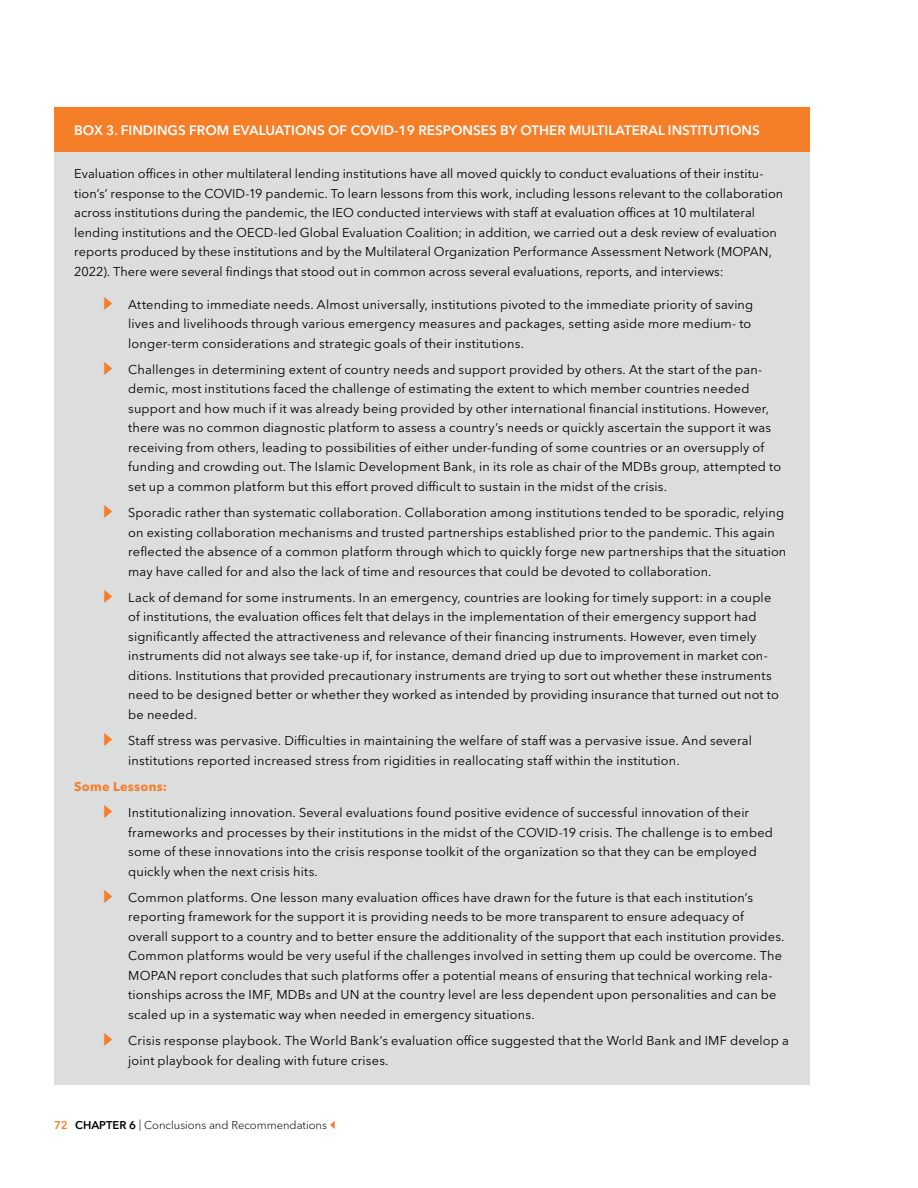
<style>
.page{position:relative;width:918px;height:1188px;background:#fff}
.page>*{position:absolute;margin:0;border:0;box-sizing:border-box;transform-origin:0 0}
.t1{font:600 13.5px "Avenir Next W1 G";color:#fff}
.t2{font:12.75px/19.5px "Avenir Next W1 G";letter-spacing:.01em;color:#000}
.t3{font:700 12.75px "Avenir Next W1 G";letter-spacing:.02em;color:#f57e29}
.t4{font:300 11.25px "Avenir Next W1 G";color:#000}
.s1{font-weight:600;color:#f57e29}
.s2{font-weight:600}
</style>
<div class="page">
<div style="left:54px;top:108px;width:756px;height:977px;background:#dcdddd"></div>
<div style="left:54px;top:107px;width:756px;height:45px;background:#f57e29"></div>
<svg style="left:330px;top:1121px;width:5px;height:8px"></svg>
<p class="t1" style="left:74px;top:120px;width:687px">BOX 3. FINDINGS FROM EVALUATIONS OF COVID-19 RESPONSES BY OTHER MULTILATERAL INSTITUTIONS</p>
<p class="t2" style="left:74px;top:163px;width:711px">Evaluation offices in other multilateral lending institutions have all moved quickly to conduct evaluations of their institu&shy;tion’s’ response to the COVID-19 pandemic. To learn lessons from this work, including lessons relevant to the collaboration across institutions during the pandemic, the IEO conducted interviews with staff at evaluation offices at 10 multilateral lending institutions and the OECD-led Global Evaluation Coalition; in addition, we carried out a desk review of evaluation reports produced by these institutions and by the Multilateral Organization Performance Assessment Network (MOPAN, 2022). There were several findings that stood out in common across several evaluations, reports, and interviews:</p>
<p class="t2" style="left:128px;top:293px;width:627px">Attending to immediate needs. Almost universally, institutions pivoted to the immediate priority of saving lives and livelihoods through various emergency measures and packages, setting aside more medium- to longer-term considerations and strategic goals of their institutions.</p>
<p class="t2" style="left:128px;top:359px;width:654px">Challenges in determining extent of country needs and support provided by others. At the start of the pan&shy;demic, most institutions faced the challenge of estimating the extent to which member countries needed support and how much if it was already being provided by other international financial institutions. However, there was no common diagnostic platform to assess a country’s needs or quickly ascertain the support it was receiving from others, leading to possibilities of either under-funding of some countries or an oversupply of funding and crowding out. The Islamic Development Bank, in its role as chair of the MDBs group, attempted to set up a common platform but this effort proved difficult to sustain in the midst of the crisis.</p>
<p class="t2" style="left:128px;top:502px;width:660px">Sporadic rather than systematic collaboration. Collaboration among institutions tended to be sporadic, relying on existing collaboration mechanisms and trusted partnerships established prior to the pandemic. This again reflected the absence of a common platform through which to quickly forge new partnerships that the situation may have called for and also the lack of time and resources that could be devoted to collaboration.</p>
<p class="t2" style="left:128px;top:587px;width:652px">Lack of demand for some instruments. In an emergency, countries are looking for timely support: in a couple of institutions, the evaluation offices felt that delays in the implementation of their emergency support had significantly affected the attractiveness and relevance of their financing instruments. However, even timely instruments did not always see take-up if, for instance, demand dried up due to improvement in market con&shy;ditions. Institutions that provided precautionary instruments are trying to sort out whether these instruments need to be designed better or whether they worked as intended by providing insurance that turned out not to be needed.</p>
<p class="t2" style="left:128px;top:730px;width:625px">Staff stress was pervasive. Difficulties in maintaining the welfare of staff was a pervasive issue. And several institutions reported increased stress from rigidities in reallocating staff within the institution.</p>
<p class="t3" style="left:74px;top:776px;width:94px">Some Lessons:</p>
<p class="t2" style="left:128px;top:802px;width:646px">Institutionalizing innovation. Several evaluations found positive evidence of successful innovation of their frameworks and processes by their institutions in the midst of the COVID-19 crisis. The challenge is to embed some of these innovations into the crisis response toolkit of the organization so that they can be employed quickly when the next crisis hits.</p>
<p class="t2" style="left:128px;top:887px;width:658px">Common platforms. One lesson many evaluation offices have drawn for the future is that each institution’s reporting framework for the support it is providing needs to be more transparent to ensure adequacy of overall support to a country and to better ensure the additionality of the support that each institution provides.<br>Common platforms would be very useful if the challenges involved in setting them up could be overcome. The MOPAN report concludes that such platforms offer a potential means of ensuring that technical working rela&shy;tionships across the IMF, MDBs and UN at the country level are less dependent upon personalities and can be scaled up in a systematic way when needed in emergency situations.</p>
<p class="t2" style="left:128px;top:1030px;width:662px">Crisis response playbook. The World Bank’s evaluation office suggested that the World Bank and IMF develop a joint playbook for dealing with future crises.</p>
<p class="t4" style="left:54px;top:1116px;width:275px"><span class="s1">72</span> <span class="s2">CHAPTER 6</span> | Conclusions and Recommendations</p>
</div>
